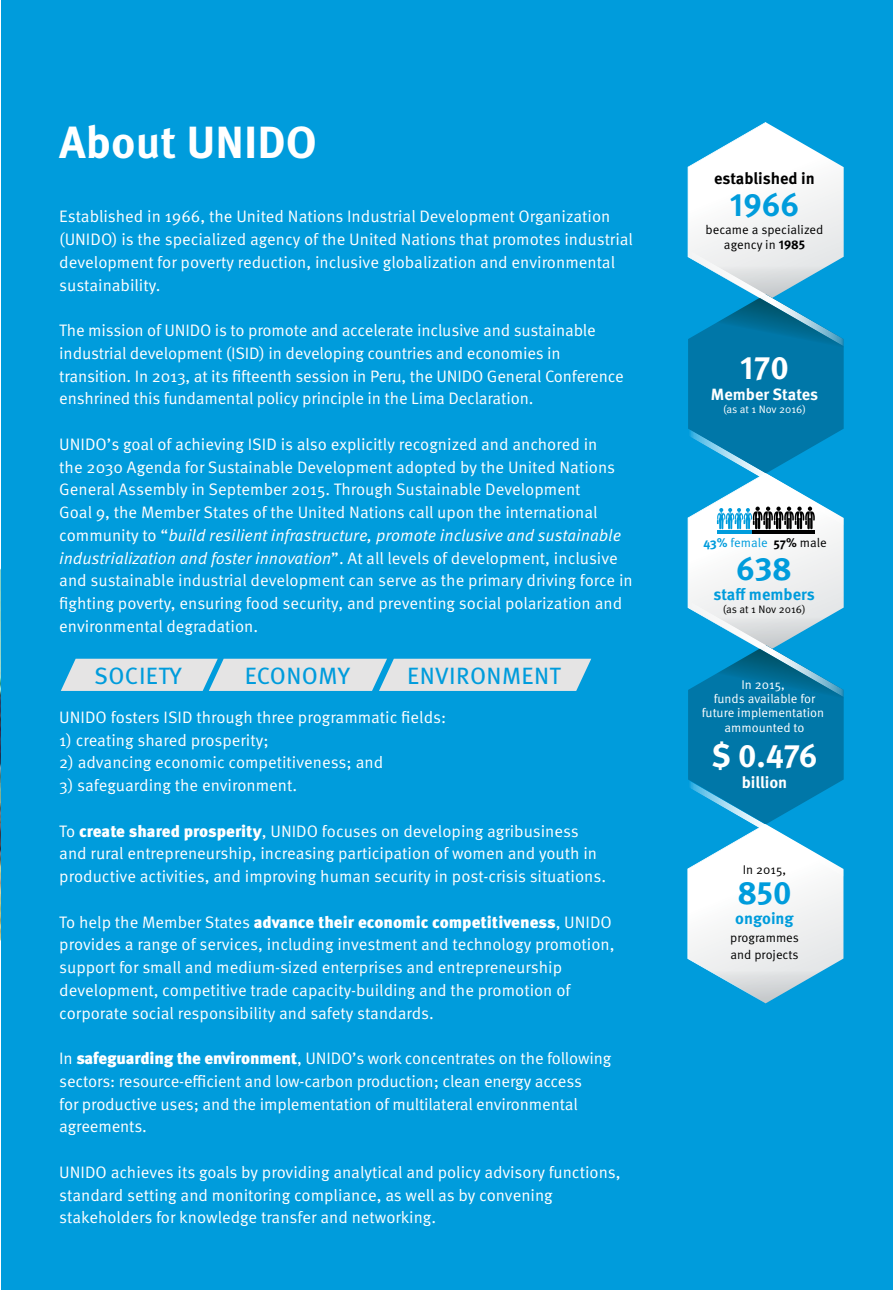
<style>
.page{position:relative;width:893px;height:1290px;background:#fff}
.page>*{position:absolute;margin:0;border:0;box-sizing:border-box;transform-origin:0 0}
.t1{font:700 45.15px "Meta Pro";color:#fff}
.t2{font:700 32.55px "Meta Pro";color:#009cdc}
.t3{font:700 32.55px "Meta Pro";color:#fff}
.t4{font:23.62px "Meta Pro";letter-spacing:.015em;color:#009cdc}
.t5{font:16.62px/22.8px "Meta Pro";color:#fff}
.t6{font:700 16.28px "Meta Pro";color:#009cdc}
.t7{font:700 16.28px "Meta Pro";color:#fff}
.t8{font:700 16.28px "Meta Pro";color:#000}
.t9{font:12.6px/14.5px "Meta Pro";color:#000;text-align:center}
.t10{font:12.6px/14.5px "Meta Pro";color:#fff;text-align:center}
.t11{font:12.6px "Meta Pro";letter-spacing:-.005em;color:#009cdc}
.t12{font:10.85px "Meta Pro";color:#000}
.t13{font:10.85px "Meta Pro";color:#fff}
.s1{font-style:italic}
.s2{font-weight:900}
.s3{font-weight:700}
.s4{font-weight:700;color:#000}
.s5{color:#000}
</style>
<div class="page">
<img style="left:0;top:568px;width:1px;height:373px">
<div style="left:1px;top:0;width:892px;height:1290px;background:#009cdc"></div>
<svg style="left:61px;top:659px;width:530px;height:32px;background:#d8e0e3"></svg>
<svg style="left:687px;top:122px;width:157px;height:881px"></svg>
<h1 class="t1" style="left:59px;top:113px;width:259px">About UNIDO</h1>
<p class="t5" style="left:59px;top:206px;width:575px">Established in 1966, the United Nations Industrial Development Organization (UNIDO) is the specialized agency of the United Nations that promotes industrial development for poverty reduction, inclusive globalization and environmental sustainability.</p>
<p class="t5" style="left:59px;top:319px;width:566px">The mission of UNIDO is to promote and accelerate inclusive and sustainable industrial development (ISID) in developing countries and economies in transition. In 2013, at its fifteenth session in Peru, the UNIDO General Conference enshrined this fundamental policy principle in the Lima Declaration.</p>
<p class="t5" style="left:59px;top:433px;width:575px">UNIDO’s goal of achieving ISID is also explicitly recognized and anchored in<br>the 2030 Agenda for Sustainable Development adopted by the United Nations General Assembly in September 2015. Through Sustainable Development<br>Goal 9, the Member States of the United Nations call upon the international community to “<span class="s1">build resilient infrastructure, promote inclusive and sustainable industrialization and foster innovation</span>”. At all levels of development, inclusive and sustainable industrial development can serve as the primary driving force in fighting poverty, ensuring food security, and preventing social polarization and environmental degradation.</p>
<h3 class="t4" style="left:94px;top:660px;width:89px">SOCIETY</h3>
<h3 class="t4" style="left:245px;top:660px;width:107px">ECONOMY</h3>
<h3 class="t4" style="left:407px;top:660px;width:155px">ENVIRONMENT</h3>
<p class="t5" style="left:59px;top:706px;width:388px">UNIDO fosters ISID through three programmatic fields:</p>
<p class="t5" style="left:59px;top:729px;width:211px">1) creating shared prosperity;</p>
<p class="t5" style="left:59px;top:752px;width:325px">2) advancing economic competitiveness; and</p>
<p class="t5" style="left:59px;top:774px;width:239px">3) safeguarding the environment.</p>
<p class="t5" style="left:59px;top:820px;width:548px">To <span class="s2">create shared prosperity</span>, UNIDO focuses on developing agribusiness and rural entrepreneurship, increasing participation of women and youth in productive activities, and improving human security in post-crisis situations.</p>
<p class="t5" style="left:59px;top:911px;width:557px">To help the Member States <span class="s2">advance their economic competitiveness</span>, UNIDO provides a range of services, including investment and technology promotion, support for small and medium-sized enterprises and entrepreneurship development, competitive trade capacity-building and the promotion of corporate social responsibility and safety standards.</p>
<p class="t5" style="left:59px;top:1047px;width:553px">In <span class="s2">safeguarding the environment</span>, UNIDO’s work concentrates on the following sectors: resource-efficient and low-carbon production; clean energy access<br>for productive uses; and the implementation of multilateral environmental agreements.</p>
<p class="t5" style="left:59px;top:1161px;width:563px">UNIDO achieves its goals by providing analytical and policy advisory functions, standard setting and monitoring compliance, as well as by convening stakeholders for knowledge transfer and networking.</p>
<p class="t8" style="left:714px;top:168px;width:102px">established in</p>
<h2 class="t2" style="left:730px;top:184px;width:71px">1966</h2>
<p class="t9" style="left:705px;top:223px;width:119px">became a specialized agency in <span class="s3">1985</span></p>
<h2 class="t3" style="left:740px;top:347px;width:50px">170</h2>
<p class="t7" style="left:711px;top:384px;width:109px">Member States</p>
<p class="t13" style="left:723px;top:402px;width:85px">(as at 1 Nov 2016)</p>
<p class="t11" style="left:703px;top:534px;width:125px"><span class="s3">43%</span> female <span class="s4">57%</span> <span class="s5">male</span></p>
<h2 class="t2" style="left:736px;top:548px;width:57px">638</h2>
<p class="t6" style="left:713px;top:584px;width:103px">staff members</p>
<p class="t12" style="left:723px;top:602px;width:85px">(as at 1 Nov 2016)</p>
<p class="t10" style="left:702px;top:677px;width:124px">In 2015,<br>funds available for future implementation ammounted to</p>
<h2 class="t3" style="left:711px;top:735px;width:108px">$ 0.476</h2>
<p class="t7" style="left:742px;top:772px;width:47px">billion</p>
<p class="t9" style="left:743px;top:862px;width:45px">In 2015,</p>
<h2 class="t2" style="left:737px;top:872px;width:56px">850</h2>
<p class="t6" style="left:735px;top:908px;width:60px">ongoing</p>
<p class="t9" style="left:730px;top:930px;width:70px;line-height:16.3px;text-align:left">programmes and projects</p>
</div>
